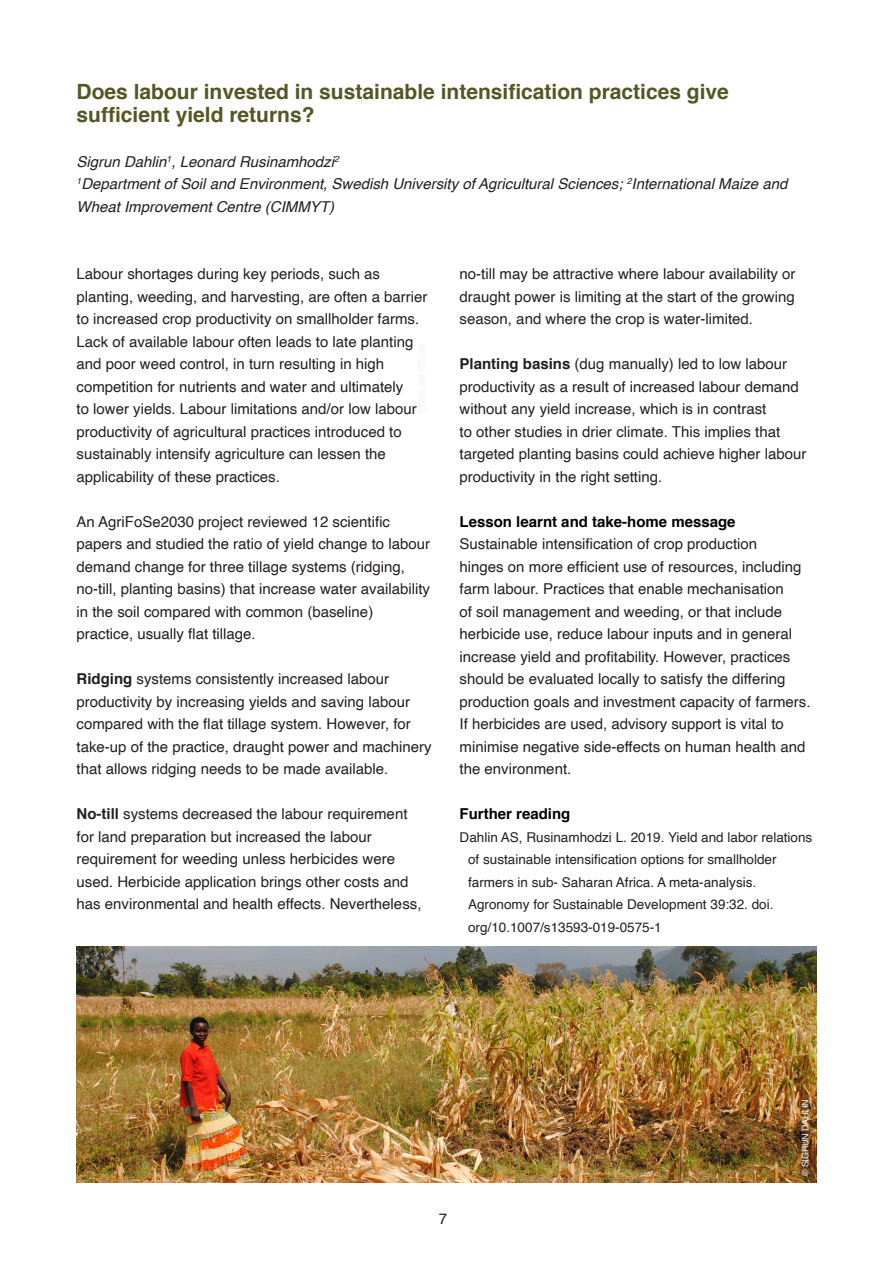
<style>
.page{position:relative;width:893px;height:1263px;background:#fff}
.page>*{position:absolute;margin:0;border:0;box-sizing:border-box;transform-origin:0 0}
.t1{font:700 21px/22.5px "Helvetica";color:#545724}
.t2{font:15px/22.5px "Helvetica";color:#231f20}
.t3{font:italic 15px/22.5px "Helvetica";color:#231f20}
.B_Head{font:700 15px "Helvetica";color:#000}
.References{font:13.5px/22.5px "Helvetica";color:#231f20}
.Photo_Credits_and_Fi{font:9px "Helvetica";letter-spacing:-.02em;color:#f2f2f2}
.s1{font-weight:700}
</style>
<div class="page">
<img style="left:77px;top:946px;width:739px;height:236px">
<p class="t1" style="left:77px;top:81px;width:654px">Does labour invested in sustainable intensification practices give sufficient yield returns?</p>
<p class="t3" style="left:77px;top:150px;width:264px">Sigrun Dahlin<sup>1</sup>, Leonard Rusinamhodzi<sup>2</sup></p>
<p class="t3" style="left:77px;top:173px;width:712px"><sup>1</sup>Department of Soil and Environment, Swedish University of Agricultural Sciences; <sup>2</sup>International Maize and<br>Wheat Improvement Centre (CIMMYT)</p>
<p class="t2" style="left:77px;top:263px;width:353px">Labour shortages during key periods, such as planting, weeding, and harvesting, are often a barrier to increased crop productivity on smallholder farms.<br>Lack of available labour often leads to late planting and poor weed control, in turn resulting in high competition for nutrients and water and ultimately<br>to lower yields. Labour limitations and/or low labour productivity of agricultural practices introduced to sustainably intensify agriculture can lessen the applicability of these practices.</p>
<p class="t2" style="left:77px;top:510px;width:355px">An AgriFoSe2030 project reviewed 12 scientific papers and studied the ratio of yield change to labour demand change for three tillage systems (ridging, no-till, planting basins) that increase water availability in the soil compared with common (baseline) practice, usually flat tillage.</p>
<p class="t2" style="left:77px;top:668px;width:357px"><span class="s1">Ridging</span> systems consistently increased labour productivity by increasing yields and saving labour compared with the flat tillage system. However, for take-up of the practice, draught power and machinery that allows ridging needs to be made available.</p>
<p class="t2" style="left:77px;top:803px;width:346px"><span class="s1">No-till</span> systems decreased the labour requirement for land preparation but increased the labour requirement for weeding unless herbicides were used. Herbicide application brings other costs and has environmental and health effects. Nevertheless,</p>
<p class="t2" style="left:460px;top:263px;width:337px;text-align:justify">no-till may be attractive where labour availability or draught power is limiting at the start of the growing season, and where the crop is water-limited.</p>
<p class="t2" style="left:460px;top:353px;width:348px"><span class="s1">Planting basins</span> (dug manually) led to low labour productivity as a result of increased labour demand without any yield increase, which is in contrast<br>to other studies in drier climate. This implies that targeted planting basins could achieve higher labour productivity in the right setting.</p>
<p class="B_Head" style="left:460px;top:509px;width:277px">Lesson learnt and take-home message</p>
<p class="t2" style="left:460px;top:533px;width:352px">Sustainable intensification of crop production<br>hinges on more efficient use of resources, including farm labour. Practices that enable mechanisation<br>of soil management and weeding, or that include herbicide use, reduce labour inputs and in general increase yield and profitability. However, practices should be evaluated locally to satisfy the differing production goals and investment capacity of farmers.<br>If herbicides are used, advisory support is vital to minimise negative side-effects on human health and the environment.</p>
<p class="B_Head" style="left:460px;top:802px;width:112px">Further reading</p>
<p class="References" style="left:468px;top:826px;width:346px;text-indent:-9px">Dahlin AS, Rusinamhodzi L. 2019. Yield and labor relations of sustainable intensification options for smallholder farmers in sub- Saharan Africa. A meta-analysis.<br>Agronomy for Sustainable Development 39:32. doi. org/10.1007/s13593-019-0575-1</p>
<p class="t2" style="left:439px;top:1208px;width:10px">7</p>
<p class="Photo_Credits_and_Fi" style="left:798px;top:1176px;width:79px;rotate:-90deg">© SIGRUN DAHLIN</p>
</div>
